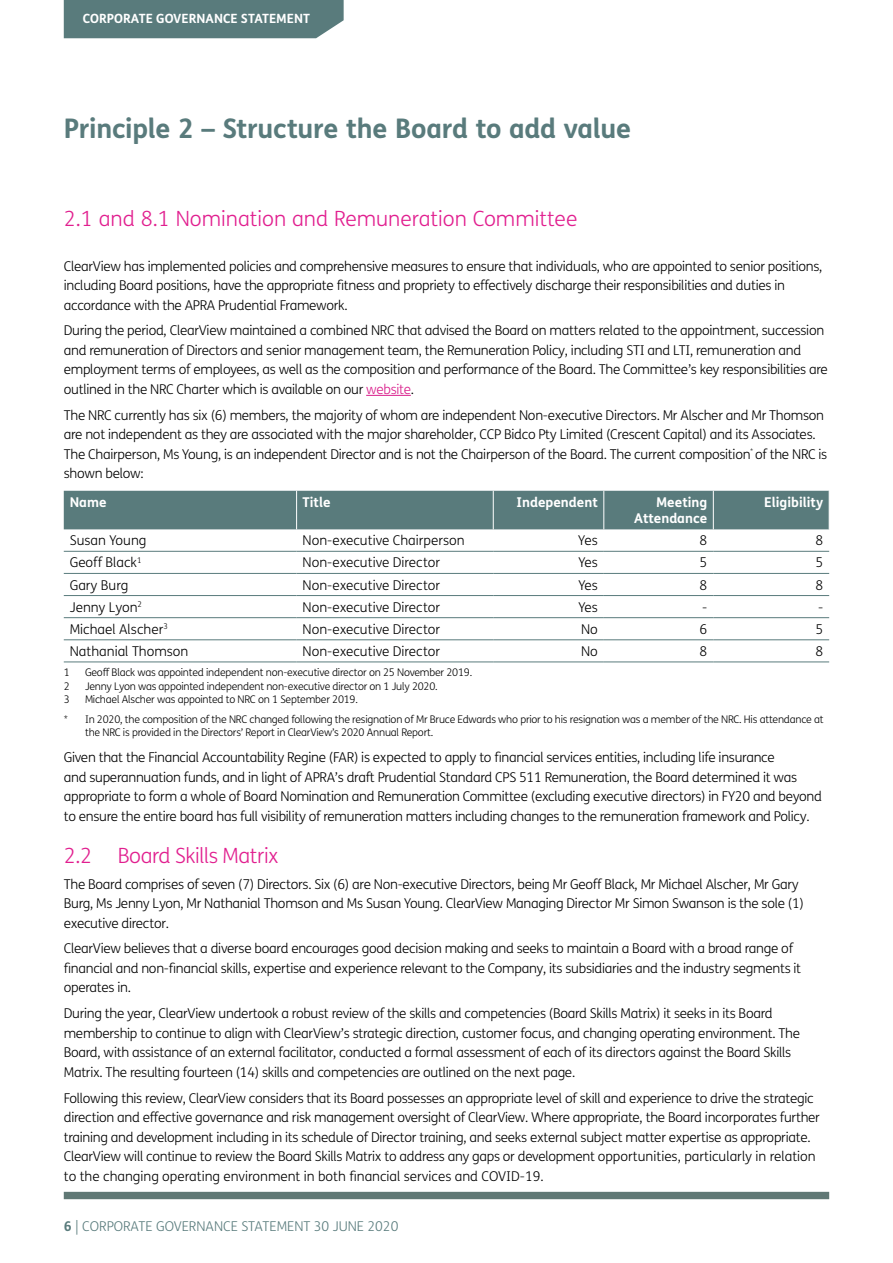
<style>
.page{position:relative;width:893px;height:1263px;background:#fff}
.page>*{position:absolute;margin:0;border:0;box-sizing:border-box;transform-origin:0 0}
.t1{font:700 27px "FS Me";letter-spacing:-.01em;color:#597b7c}
.t2{font:300 21px "FS Me";color:#e11f8f}
.t3{font:300 21px "FS Me";letter-spacing:-.02em;color:#e11f8f}
.t4{font:300 13.5px/19.5px "FS Me";letter-spacing:-.02em;color:#000}
.t5{font:300 13.5px "FS Me";color:#000}
.t6{font:700 13.5px/16.5px "FS Me";color:#fff;text-align:right}
.t7{font:300 13.5px "FS Me";color:#597b7c}
.t8{font:700 12.75px "FS Me";color:#fff}
.t9{font:300 10.5px/20px "FS Me";letter-spacing:-.02em;color:#000}
.s1{color:#d91c8a}
.s2{font-weight:700}
</style>
<div class="page">
<div style="left:64px;top:1192px;width:765px;height:7px;background:#607875"></div>
<div style="left:64px;top:0;width:280px;height:38px;background:#597b7c"></div>
<hr style="left:366px;top:395px;width:45px;height:1px;background:#d91c8a">
<div style="left:64px;top:491px;width:765px;height:38px;background:#597b7c"></div>
<hr style="left:64px;top:662px;width:233px;height:1px;background:#597b7c">
<hr style="left:297px;top:662px;width:196px;height:1px;background:#597b7c">
<hr style="left:493px;top:662px;width:111px;height:1px;background:#597b7c">
<hr style="left:604px;top:662px;width:109px;height:1px;background:#597b7c">
<hr style="left:713px;top:662px;width:116px;height:1px;background:#597b7c">
<hr style="left:64px;top:551px;width:233px;height:1px;background:#597b7c">
<hr style="left:297px;top:551px;width:196px;height:1px;background:#597b7c">
<hr style="left:493px;top:551px;width:111px;height:1px;background:#597b7c">
<hr style="left:604px;top:551px;width:109px;height:1px;background:#597b7c">
<hr style="left:713px;top:551px;width:116px;height:1px;background:#597b7c">
<hr style="left:64px;top:573px;width:233px;height:1px;background:#597b7c">
<hr style="left:297px;top:573px;width:196px;height:1px;background:#597b7c">
<hr style="left:493px;top:573px;width:111px;height:1px;background:#597b7c">
<hr style="left:604px;top:573px;width:109px;height:1px;background:#597b7c">
<hr style="left:713px;top:573px;width:116px;height:1px;background:#597b7c">
<hr style="left:64px;top:595px;width:233px;height:1px;background:#597b7c">
<hr style="left:297px;top:595px;width:196px;height:1px;background:#597b7c">
<hr style="left:493px;top:595px;width:111px;height:1px;background:#597b7c">
<hr style="left:604px;top:595px;width:109px;height:1px;background:#597b7c">
<hr style="left:713px;top:595px;width:116px;height:1px;background:#597b7c">
<hr style="left:64px;top:617px;width:233px;height:1px;background:#597b7c">
<hr style="left:297px;top:617px;width:196px;height:1px;background:#597b7c">
<hr style="left:493px;top:617px;width:111px;height:1px;background:#597b7c">
<hr style="left:604px;top:617px;width:109px;height:1px;background:#597b7c">
<hr style="left:713px;top:617px;width:116px;height:1px;background:#597b7c">
<hr style="left:64px;top:639px;width:233px;height:1px;background:#597b7c">
<hr style="left:297px;top:639px;width:196px;height:1px;background:#597b7c">
<hr style="left:493px;top:639px;width:111px;height:1px;background:#597b7c">
<hr style="left:604px;top:639px;width:109px;height:1px;background:#597b7c">
<hr style="left:713px;top:639px;width:116px;height:1px;background:#597b7c">
<hr style="left:296px;top:491px;width:1px;height:38px;background:#fff">
<hr style="left:493px;top:491px;width:1px;height:38px;background:#fff">
<hr style="left:603px;top:491px;width:1px;height:38px;background:#fff">
<hr style="left:713px;top:491px;width:1px;height:38px;background:#fff">
<p class="t8" style="left:83px;top:9px;width:229px">CORPORATE GOVERNANCE STATEMENT</p>
<h1 class="t1" style="left:64px;top:107px;width:569px">Principle 2 – Structure the Board to add value</h1>
<h2 class="t2" style="left:64px;top:204px;width:515px">2.1 and 8.1 Nomination and Remuneration Committee</h2>
<p class="t4" style="left:64px;top:256px;width:760px">ClearView has implemented policies and comprehensive measures to ensure that individuals, who are appointed to senior positions, including Board positions, have the appropriate fitness and propriety to effectively discharge their responsibilities and duties in accordance with the APRA Prudential Framework.</p>
<p class="t4" style="left:64px;top:321px;width:765px">During the period, ClearView maintained a combined NRC that advised the Board on matters related to the appointment, succession and remuneration of Directors and senior management team, the Remuneration Policy, including STI and LTI, remuneration and employment terms of employees, as well as the composition and performance of the Board. The Committee’s key responsibilities are outlined in the NRC Charter which is available on our <span class="s1">website</span>.</p>
<p class="t4" style="left:64px;top:405px;width:765px">The NRC currently has six (6) members, the majority of whom are independent Non-executive Directors. Mr Alscher and Mr Thomson are not independent as they are associated with the major shareholder, CCP Bidco Pty Limited (Crescent Capital) and its Associates.<br>The Chairperson, Ms Young, is an independent Director and is not the Chairperson of the Board. The current composition<sup>*</sup> of the NRC is shown below:</p>
<p class="t6" style="left:70px;top:493px;width:38px">Name</p>
<p class="t6" style="left:303px;top:493px;width:30px">Title</p>
<p class="t6" style="left:517px;top:493px;width:83px">Independent</p>
<p class="t6" style="left:634px;top:493px;width:75px">Meeting<br>Attendance</p>
<p class="t6" style="left:764px;top:493px;width:60px">Eligibility</p>
<p class="t5" style="left:70px;top:531px;width:78px">Susan Young</p>
<p class="t5" style="left:303px;top:531px;width:164px">Non-executive Chairperson</p>
<p class="t4" style="left:578px;top:530px;width:21px">Yes</p>
<p class="t4" style="left:700px;top:530px;width:9px">8</p>
<p class="t4" style="left:815px;top:530px;width:9px">8</p>
<p class="t5" style="left:70px;top:553px;width:73px">Geoff Black<sup>1</sup></p>
<p class="t5" style="left:303px;top:553px;width:139px">Non-executive Director</p>
<p class="t4" style="left:578px;top:553px;width:21px">Yes</p>
<p class="t4" style="left:700px;top:553px;width:9px">5</p>
<p class="t4" style="left:815px;top:553px;width:9px">5</p>
<p class="t5" style="left:70px;top:576px;width:60px">Gary Burg</p>
<p class="t5" style="left:303px;top:576px;width:139px">Non-executive Director</p>
<p class="t4" style="left:578px;top:575px;width:21px">Yes</p>
<p class="t4" style="left:700px;top:575px;width:9px">8</p>
<p class="t4" style="left:815px;top:575px;width:9px">8</p>
<p class="t5" style="left:70px;top:598px;width:74px">Jenny Lyon<sup>2</sup></p>
<p class="t5" style="left:303px;top:598px;width:139px">Non-executive Director</p>
<p class="t4" style="left:578px;top:597px;width:21px">Yes</p>
<p class="t4" style="left:702px;top:597px;width:7px">-</p>
<p class="t4" style="left:818px;top:597px;width:7px">-</p>
<p class="t5" style="left:70px;top:620px;width:100px">Michael Alscher<sup>3</sup></p>
<p class="t5" style="left:303px;top:620px;width:139px">Non-executive Director</p>
<p class="t4" style="left:581px;top:619px;width:18px">No</p>
<p class="t4" style="left:700px;top:619px;width:9px">6</p>
<p class="t4" style="left:815px;top:619px;width:9px">5</p>
<p class="t5" style="left:70px;top:642px;width:120px">Nathanial Thomson</p>
<p class="t5" style="left:303px;top:642px;width:139px">Non-executive Director</p>
<p class="t4" style="left:581px;top:641px;width:18px">No</p>
<p class="t4" style="left:700px;top:641px;width:9px">8</p>
<p class="t4" style="left:815px;top:641px;width:9px">8</p>
<p class="t9" style="left:64px;top:662px;width:8px">1</p>
<p class="t9" style="left:85px;top:662px;width:389px">Geoff Black was appointed independent non-executive director on 25 November 2019.</p>
<p class="t9" style="left:64px;top:676px;width:8px">2</p>
<p class="t9" style="left:85px;top:676px;width:354px">Jenny Lyon was appointed independent non-executive director on 1 July 2020.</p>
<p class="t9" style="left:64px;top:689px;width:8px">3</p>
<p class="t9" style="left:64px;top:689px;width:761px;text-indent:21px">Michael Alscher was appointed to NRC on 1 September 2019.<br>* In 2020, the composition of the NRC changed following the resignation of Mr Bruce Edwards who prior to his resignation was a member of the NRC. His attendance at</p>
<p class="t9" style="left:85px;top:722px;width:350px">the NRC is provided in the Directors’ Report in ClearView’s 2020 Annual Report.</p>
<p class="t4" style="left:64px;top:747px;width:759px">Given that the Financial Accountability Regine (FAR) is expected to apply to financial services entities, including life insurance<br>and superannuation funds, and in light of APRA’s draft Prudential Standard CPS 511 Remuneration, the Board determined it was appropriate to form a whole of Board Nomination and Remuneration Committee (excluding executive directors) in FY20 and beyond to ensure the entire board has full visibility of remuneration matters including changes to the remuneration framework and Policy.</p>
<h2 class="t3" style="left:64px;top:841px;width:216px">2.2 Board Skills Matrix</h2>
<p class="t4" style="left:64px;top:874px;width:742px">The Board comprises of seven (7) Directors. Six (6) are Non-executive Directors, being Mr Geoff Black, Mr Michael Alscher, Mr Gary<br>Burg, Ms Jenny Lyon, Mr Nathanial Thomson and Ms Susan Young. ClearView Managing Director Mr Simon Swanson is the sole (1) executive director.</p>
<p class="t4" style="left:64px;top:938px;width:739px">ClearView believes that a diverse board encourages good decision making and seeks to maintain a Board with a broad range of financial and non-financial skills, expertise and experience relevant to the Company, its subsidiaries and the industry segments it operates in.</p>
<p class="t4" style="left:64px;top:1003px;width:738px">During the year, ClearView undertook a robust review of the skills and competencies (Board Skills Matrix) it seeks in its Board membership to continue to align with ClearView’s strategic direction, customer focus, and changing operating environment. The Board, with assistance of an external facilitator, conducted a formal assessment of each of its directors against the Board Skills Matrix. The resulting fourteen (14) skills and competencies are outlined on the next page.</p>
<p class="t4" style="left:64px;top:1088px;width:758px">Following this review, ClearView considers that its Board possesses an appropriate level of skill and experience to drive the strategic direction and effective governance and risk management oversight of ClearView. Where appropriate, the Board incorporates further training and development including in its schedule of Director training, and seeks external subject matter expertise as appropriate.<br>ClearView will continue to review the Board Skills Matrix to address any gaps or development opportunities, particularly in relation to the changing operating environment in both financial services and COVID-19.</p>
<p class="t7" style="left:64px;top:1217px;width:336px"><span class="s2">6</span> | CORPORATE GOVERNANCE STATEMENT 30 JUNE 2020</p>
</div>
